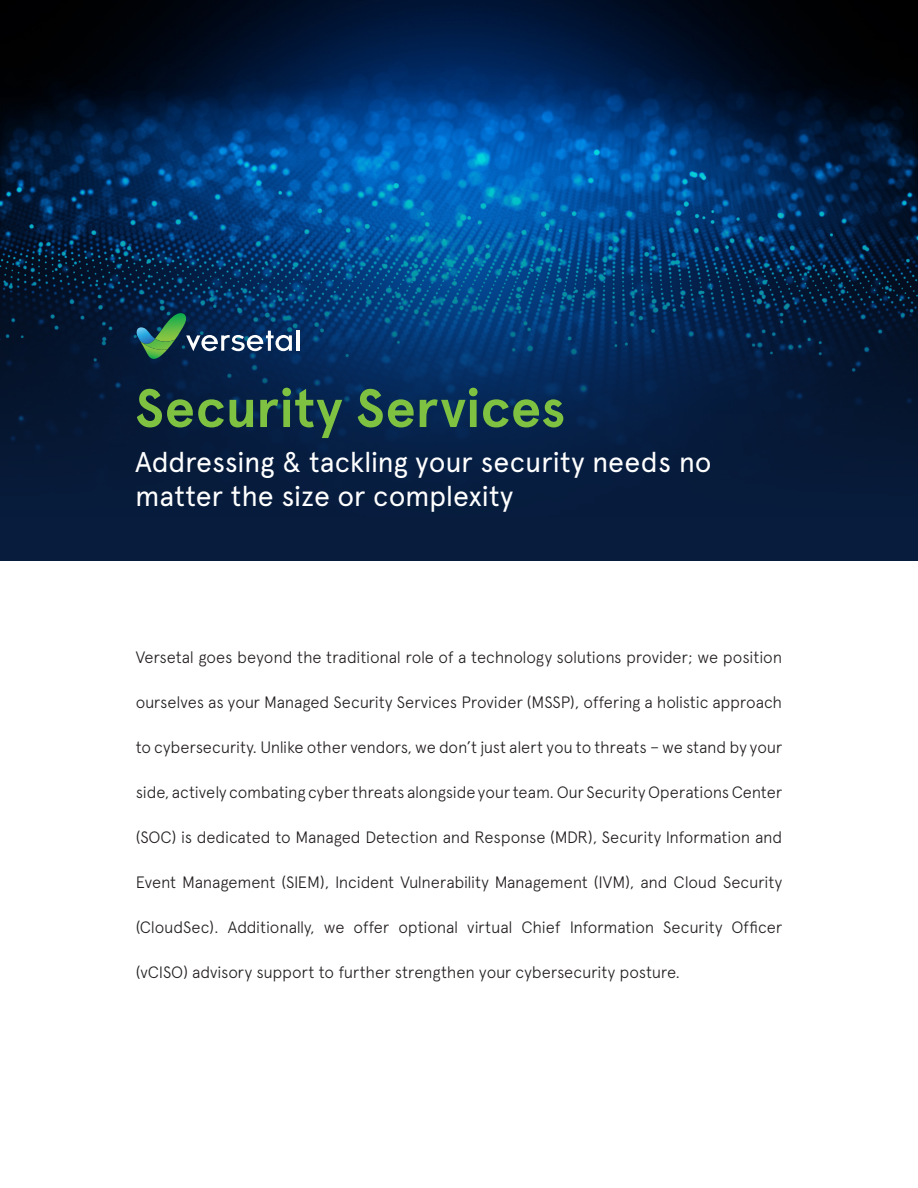
<style>
.page{position:relative;width:918px;height:1188px;background:#fff}
.page>*{position:absolute;margin:0;border:0;box-sizing:border-box;transform-origin:0 0}
.t1{font:700 54px "Apercu";letter-spacing:.01em;color:#7fc241}
.t2{font:28.5px/34.2px "Apercu";letter-spacing:-.01em;color:#fff}
.t3{font:300 16.5px "Apercu";letter-spacing:-.015em;color:#231f20}
</style>
<div class="page">
<div style="left:0;top:0;width:918px;height:560px;background:#081d3e"></div>
<img style="left:0;top:0;width:918px;height:82px">
<svg style="left:0;top:82px;width:918px;height:370px"></svg>
<hr style="left:297px;top:331px;width:3px;height:20px;background:#fff">
<svg style="left:136px;top:313px;width:156px;height:50px"></svg>
<p class="t1" style="left:135px;top:376px;width:432px">Security Services</p>
<p class="t2" style="left:135px;top:445px;width:578px">Addressing &amp; tackling your security needs no matter the size or complexity</p>
<p class="t3" style="left:136px;top:647px;width:648px">Versetal goes beyond the traditional role of a technology solutions provider; we position</p>
<p class="t3" style="left:136px;top:692px;width:648px">ourselves as your Managed Security Services Provider (MSSP), offering a holistic approach</p>
<p class="t3" style="left:136px;top:737px;width:648px">to cybersecurity. Unlike other vendors, we don’t just alert you to threats – we stand by your</p>
<p class="t3" style="left:136px;top:782px;width:648px">side, actively combating cyber threats alongside your team. Our Security Operations Center</p>
<p class="t3" style="left:136px;top:827px;width:648px">(SOC) is dedicated to Managed Detection and Response (MDR), Security Information and</p>
<p class="t3" style="left:136px;top:872px;width:648px">Event Management (SIEM), Incident Vulnerability Management (IVM), and Cloud Security</p>
<p class="t3" style="left:136px;top:917px;width:648px">(CloudSec). Additionally, we offer optional virtual Chief Information Security Officer</p>
<p class="t3" style="left:136px;top:962px;width:546px">(vCISO) advisory support to further strengthen your cybersecurity posture.</p>
</div>
